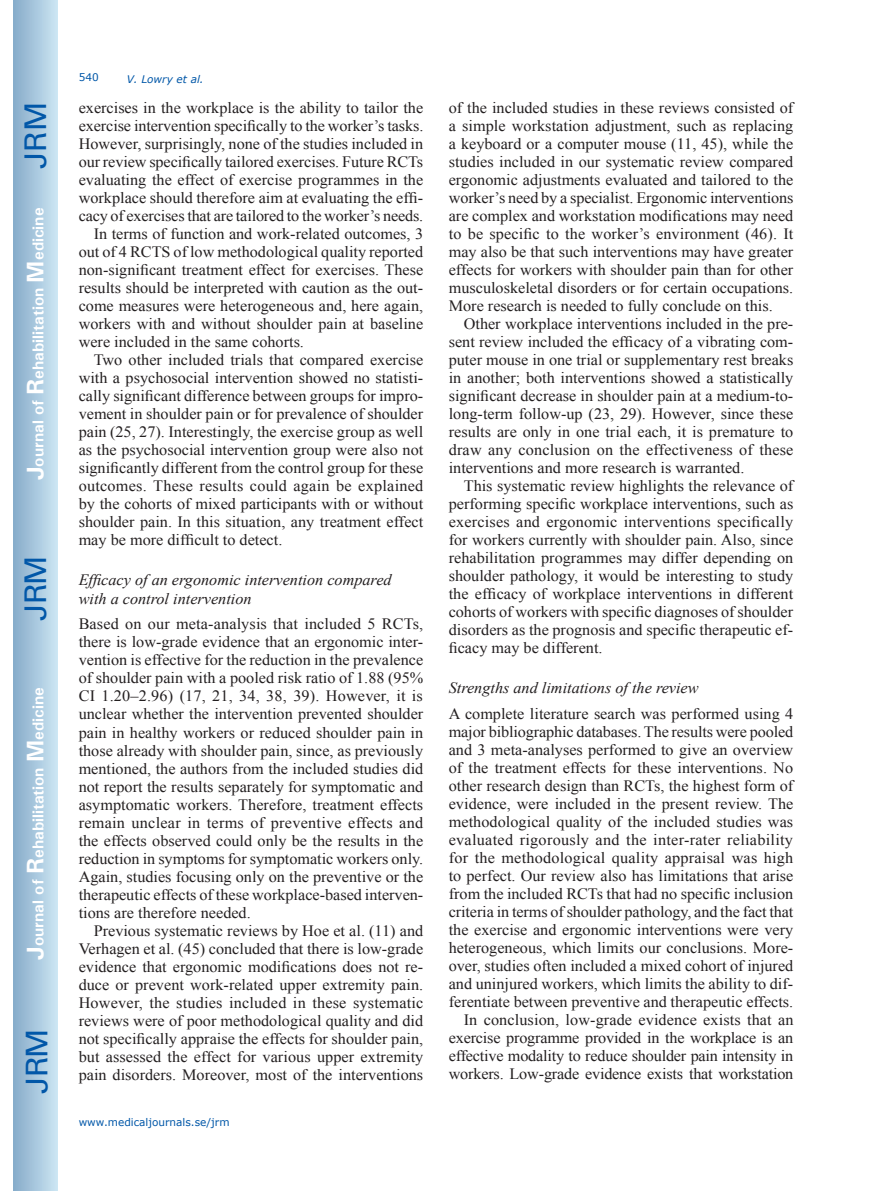
<style>
.page{position:relative;width:872px;height:1191px;background:#fff}
.page>*{position:absolute;margin:0;border:0;box-sizing:border-box;transform-origin:0 0}
.t1{font:30px "Univers";letter-spacing:-.03em;color:#0157a8}
.t2{font:15.75px/18px "Times New Roman";color:#231f20;text-align:justify}
.t3{font:italic 15.75px/18.9px "Times New Roman";color:#231f20}
.t4{font:700 15.75px "Univers";color:#fff}
.t5{font:10.5px "Verdana";color:#0157a8}
.t6{font:italic 10.5px "Verdana";color:#0157a8}
.s1{font-size:24px}
</style>
<div class="page">
<div style="left:14px;top:0;width:43px;height:1191px;background:linear-gradient(to right,#88acca,#cbe5f2)"></div>
<h1 class="t1" style="left:18px;top:169px;width:68px;rotate:-90deg">JRM</h1>
<p class="t4" style="left:28px;top:480px;width:274px;rotate:-90deg"><span class="s1">J</span>ournal of <span class="s1">R</span>ehabilitation <span class="s1">M</span>edicine</p>
<h1 class="t1" style="left:18px;top:620px;width:67px;rotate:-90deg">JRM</h1>
<p class="t4" style="left:28px;top:959px;width:274px;rotate:-90deg"><span class="s1">J</span>ournal of <span class="s1">R</span>ehabilitation <span class="s1">M</span>edicine</p>
<h1 class="t1" style="left:19px;top:1093px;width:67px;rotate:-90deg">JRM</h1>
<p class="t5" style="left:79px;top:70px;width:22px">540</p>
<p class="t6" style="left:127px;top:72px;width:78px">V. Lowry et al.</p>
<p class="t2" style="left:79px;top:98px;width:346px">exercises in the workplace is the ability to tailor the</p>
<p class="t2" style="left:79px;top:116px;width:346px">exercise intervention specifically to the worker’s tasks.</p>
<p class="t2" style="left:79px;top:134px;width:346px">However, surprisingly, none of the studies included in</p>
<p class="t2" style="left:79px;top:152px;width:346px">our review specifically tailored exercises. Future RCTs</p>
<p class="t2" style="left:79px;top:170px;width:346px">evaluating the effect of exercise programmes in the</p>
<p class="t2" style="left:79px;top:188px;width:346px">workplace should therefore aim at evaluating the effi-</p>
<p class="t2" style="left:79px;top:206px;width:346px">cacy of exercises that are tailored to the worker’s needs.</p>
<p class="t2" style="left:94px;top:224px;width:331px">In terms of function and work-related outcomes, 3</p>
<p class="t2" style="left:79px;top:242px;width:346px">out of 4 RCTS of low methodological quality reported</p>
<p class="t2" style="left:79px;top:260px;width:346px">non-significant treatment effect for exercises. These</p>
<p class="t2" style="left:79px;top:278px;width:346px">results should be interpreted with caution as the out-</p>
<p class="t2" style="left:79px;top:296px;width:346px">come measures were heterogeneous and, here again,</p>
<p class="t2" style="left:79px;top:314px;width:346px">workers with and without shoulder pain at baseline</p>
<p class="t2" style="left:79px;top:332px;width:227px">were included in the same cohorts.</p>
<p class="t2" style="left:94px;top:350px;width:331px">Two other included trials that compared exercise</p>
<p class="t2" style="left:79px;top:368px;width:346px">with a psychosocial intervention showed no statisti-</p>
<p class="t2" style="left:79px;top:386px;width:346px">cally significant difference between groups for impro-</p>
<p class="t2" style="left:79px;top:404px;width:346px">vement in shoulder pain or for prevalence of shoulder</p>
<p class="t2" style="left:79px;top:422px;width:346px">pain (25, 27). Interestingly, the exercise group as well</p>
<p class="t2" style="left:79px;top:440px;width:346px">as the psychosocial intervention group were also not</p>
<p class="t2" style="left:79px;top:458px;width:346px">significantly different from the control group for these</p>
<p class="t2" style="left:79px;top:476px;width:346px">outcomes. These results could again be explained</p>
<p class="t2" style="left:79px;top:494px;width:346px">by the cohorts of mixed participants with or without</p>
<p class="t2" style="left:79px;top:512px;width:346px">shoulder pain. In this situation, any treatment effect</p>
<p class="t2" style="left:79px;top:530px;width:205px">may be more difficult to detect.</p>
<p class="t3" style="left:79px;top:570px;width:314px">Efficacy of an ergonomic intervention compared with a control intervention</p>
<p class="t2" style="left:79px;top:615px;width:346px">Based on our meta-analysis that included 5 RCTs, there is low-grade evidence that an ergonomic inter&shy;vention is effective for the reduction in the prevalence of shoulder pain with a pooled risk ratio of 1.88 (95% CI 1.20–2.96) (17, 21, 34, 38, 39). However, it is unclear whether the intervention prevented shoulder pain in healthy workers or reduced shoulder pain in those already with shoulder pain, since, as previously mentioned, the authors from the included studies did not report the results separately for symptomatic and asymptomatic workers. Therefore, treatment effects remain unclear in terms of preventive effects and the effects observed could only be the results in the reduction in symptoms for symptomatic workers only.<br>Again, studies focusing only on the preventive or the therapeutic effects of these workplace-based interven&shy;tions are therefore needed.</p>
<p class="t2" style="left:79px;top:921px;width:346px;text-indent:15px">Previous systematic reviews by Hoe et al. (11) and Verhagen et al. (45) concluded that there is low-grade evidence that ergonomic modifications does not re&shy;duce or prevent work-related upper extremity pain.<br>However, the studies included in these systematic reviews were of poor methodological quality and did not specifically appraise the effects for shoulder pain, but assessed the effect for various upper extremity pain disorders. Moreover, most of the interventions</p>
<p class="t5" style="left:79px;top:1114px;width:152px">www.medicaljournals.se/jrm</p>
<p class="t2" style="left:449px;top:98px;width:346px">of the included studies in these reviews consisted of a simple workstation adjustment, such as replacing a keyboard or a computer mouse (11, 45), while the studies included in our systematic review compared ergonomic adjustments evaluated and tailored to the worker’s need by a specialist. Ergonomic interventions are complex and workstation modifications may need to be specific to the worker’s environment (46). It may also be that such interventions may have greater effects for workers with shoulder pain than for other musculoskeletal disorders or for certain occupations.<br>More research is needed to fully conclude on this.</p>
<p class="t2" style="left:449px;top:314px;width:346px;text-indent:15px">Other workplace interventions included in the pre&shy;sent review included the efficacy of a vibrating com&shy;puter mouse in one trial or supplementary rest breaks in another; both interventions showed a statistically significant decrease in shoulder pain at a medium-to&shy;long-term follow-up (23, 29). However, since these results are only in one trial each, it is premature to draw any conclusion on the effectiveness of these interventions and more research is warranted.</p>
<p class="t2" style="left:449px;top:476px;width:346px;text-indent:15px">This systematic review highlights the relevance of performing specific workplace interventions, such as exercises and ergonomic interventions specifically for workers currently with shoulder pain. Also, since rehabilitation programmes may differ depending on shoulder pathology, it would be interesting to study the efficacy of workplace interventions in different cohorts of workers with specific diagnoses of shoulder disorders as the prognosis and specific therapeutic ef&shy;ficacy may be different.</p>
<p class="t3" style="left:449px;top:678px;width:251px">Strengths and limitations of the review</p>
<p class="t2" style="left:449px;top:704px;width:346px;text-align:right">A complete literature search was performed using 4 major bibliographic databases. The results were pooled and 3 meta-analyses performed to give an overview of the treatment effects for these interventions. No other research design than RCTs, the highest form of evidence, were included in the present review. The methodological quality of the included studies was evaluated rigorously and the inter-rater reliability for the methodological quality appraisal was high to perfect. Our review also has limitations that arise from the included RCTs that had no specific inclusion criteria in terms of shoulder pathology, and the fact that the exercise and ergonomic interventions were very heterogeneous, which limits our conclusions. More&shy;over, studies often included a mixed cohort of injured and uninjured workers, which limits the ability to dif&shy;ferentiate between preventive and therapeutic effects.<br>In conclusion, low-grade evidence exists that an exercise programme provided in the workplace is an effective modality to reduce shoulder pain intensity in workers. Low-grade evidence exists that workstation</p>
</div>
